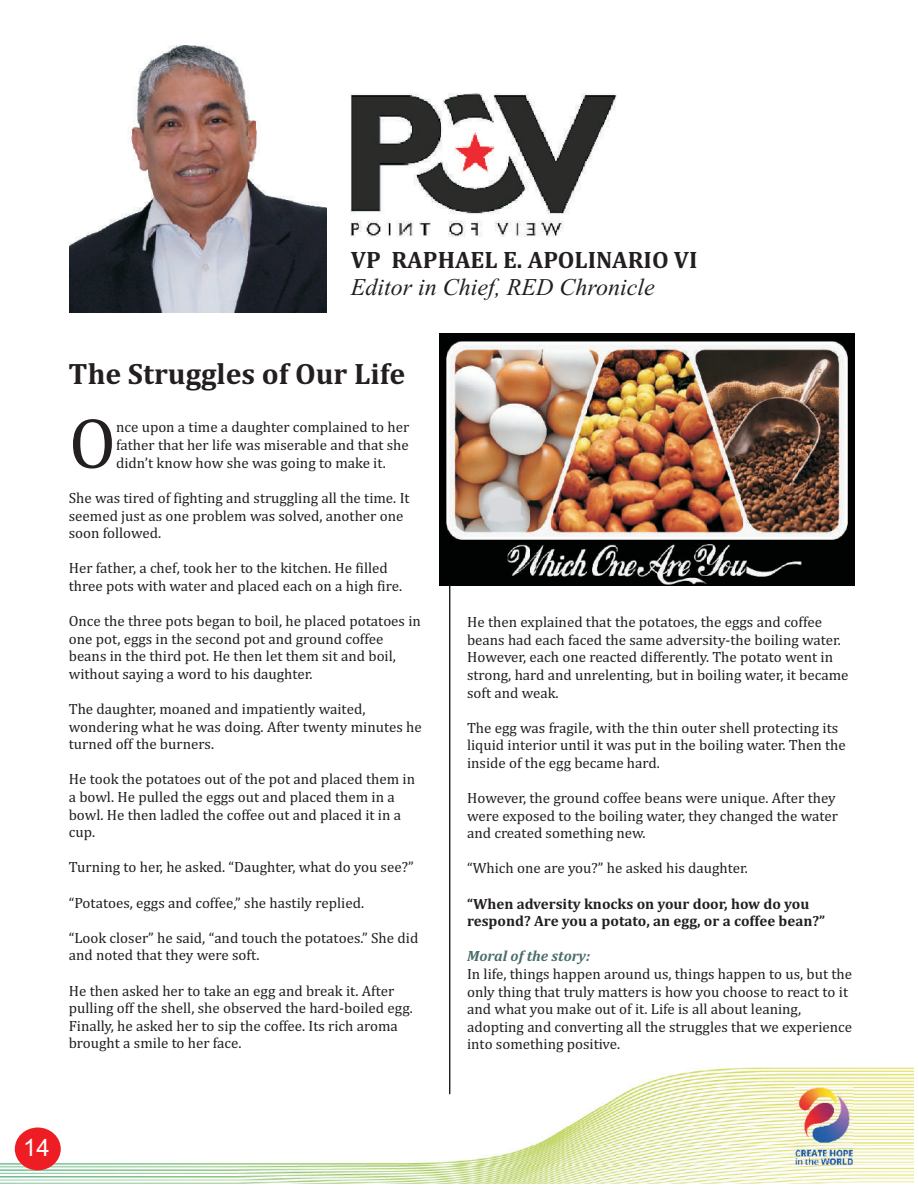
<style>
.page{position:relative;width:918px;height:1188px;background:#fff}
.page>*{position:absolute;margin:0;border:0;box-sizing:border-box;transform-origin:0 0}
.t1{font:72.45px "Cambria";color:#231f20}
.t2{font:700 29.85px "Cambria";color:#231f20}
.t3{font:italic 24px "Times New Roman";color:#231f20}
.t4{font:700 24px "Cambria";color:#231f20}
.t5{font:23.85px "Arial";color:#fff}
.t6{font:15px/17.5px "Cambria";color:#231f20}
.t7{font:700 15px/17.5px "Cambria";color:#231f20}
.t8{font:italic 700 15px "Cambria";color:#496e6d}
</style>
<div class="page">
<img style="left:0;top:1067px;width:914px;height:117px">
<div style="left:15px;top:1128px;width:46px;height:42px;background:#ee1d23;border-radius:50%"></div>
<img style="left:796px;top:1087px;width:57px;height:78px">
<img style="left:70px;top:46px;width:256px;height:266px">
<img style="left:350px;top:93px;width:267px;height:144px">
<hr style="left:449px;top:353px;width:1px;height:741px;background:#231f20">
<img style="left:439px;top:333px;width:415px;height:252px">
<h3 class="t4" style="left:351px;top:249px;width:348px">VP RAPHAEL E. APOLINARIO VI</h3>
<h3 class="t3" style="left:351px;top:278px;width:305px">Editor in Chief, RED Chronicle</h3>
<h2 class="t2" style="left:69px;top:361px;width:338px">The Struggles of Our Life</h2>
<h1 class="t1" style="left:69px;top:412px;width:49px">O</h1>
<p class="t6" style="left:116px;top:420px;width:295px">nce upon a time a daughter complained to her</p>
<p class="t6" style="left:116px;top:437px;width:294px">father that her life was miserable and that she didn’t know how she was going to make it.</p>
<p class="t6" style="left:69px;top:490px;width:342px">She was tired of fighting and struggling all the time. It seemed just as one problem was solved, another one soon followed.</p>
<p class="t6" style="left:69px;top:561px;width:335px">Her father, a chef, took her to the kitchen. He filled three pots with water and placed each on a high fire.</p>
<p class="t6" style="left:69px;top:613px;width:354px">Once the three pots began to boil, he placed potatoes in one pot, eggs in the second pot and ground coffee beans in the third pot. He then let them sit and boil, without saying a word to his daughter.</p>
<p class="t6" style="left:69px;top:701px;width:355px">The daughter, moaned and impatiently waited, wondering what he was doing. After twenty minutes he turned off the burners.</p>
<p class="t6" style="left:69px;top:772px;width:348px">He took the potatoes out of the pot and placed them in a bowl. He pulled the eggs out and placed them in a bowl. He then ladled the coffee out and placed it in a cup.</p>
<p class="t6" style="left:69px;top:859px;width:346px">Turning to her, he asked. “Daughter, what do you see?”</p>
<p class="t6" style="left:69px;top:895px;width:297px">“Potatoes, eggs and coffee,” she hastily replied.</p>
<p class="t6" style="left:69px;top:930px;width:351px">“Look closer” he said, “and touch the potatoes.” She did and noted that they were soft.</p>
<p class="t6" style="left:69px;top:983px;width:346px">He then asked her to take an egg and break it. After pulling off the shell, she observed the hard-boiled egg.<br>Finally, he asked her to sip the coffee. Its rich aroma brought a smile to her face.</p>
<p class="t6" style="left:467px;top:614px;width:383px">He then explained that the potatoes, the eggs and coffee beans had each faced the same adversity-the boiling water.<br>However, each one reacted differently. The potato went in strong, hard and unrelenting, but in boiling water, it became soft and weak.</p>
<p class="t6" style="left:467px;top:720px;width:380px">The egg was fragile, with the thin outer shell protecting its liquid interior until it was put in the boiling water. Then the inside of the egg became hard.</p>
<p class="t6" style="left:467px;top:790px;width:372px">However, the ground coffee beans were unique. After they were exposed to the boiling water, they changed the water and created something new.</p>
<p class="t6" style="left:467px;top:861px;width:282px">“Which one are you?” he asked his daughter.</p>
<p class="t7" style="left:467px;top:896px;width:360px">“When adversity knocks on your door, how do you respond? Are you a potato, an egg, or a coffee bean?”</p>
<p class="t6" style="left:467px;top:966px;width:387px">In life, things happen around us, things happen to us, but the only thing that truly matters is how you choose to react to it and what you make out of it. Life is all about leaning, adopting and converting all the struggles that we experience into something positive.</p>
<p class="t8" style="left:467px;top:950px;width:125px">Moral of the story:</p>
<h3 class="t5" style="left:23px;top:1139px;width:28px">14</h3>
</div>
